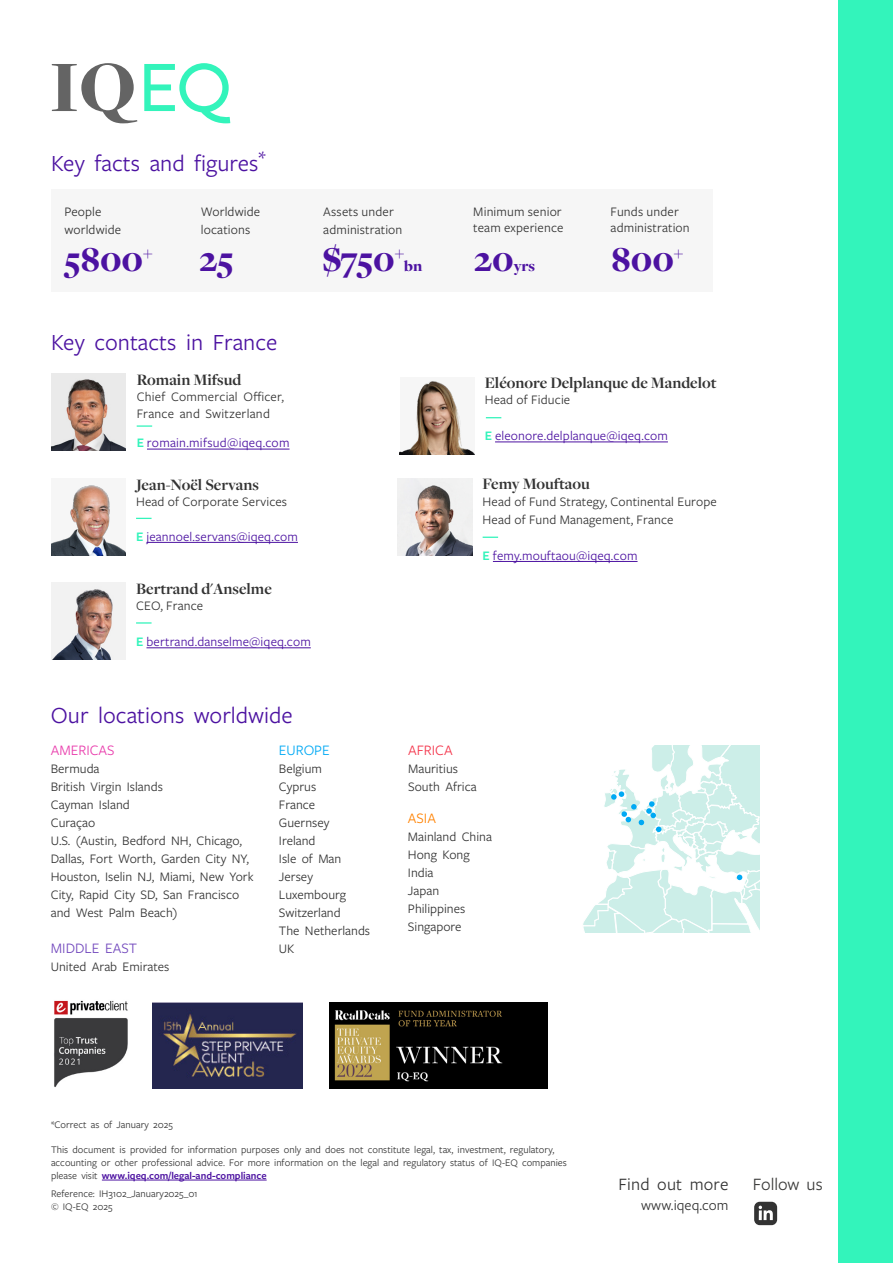
<style>
.page{position:relative;width:893px;height:1263px;background:#fff}
.page>*{position:absolute;margin:0;border:0;box-sizing:border-box;transform-origin:0 0}
.t1{font:900 36.3px "Freight Disp Pro";color:#4c12a1}
.t2{font:24px "Freight Sans Pro";color:#4c12a1}
.t3{font:18px "Freight Sans Pro";letter-spacing:.01em;color:#333}
.t4{font:18px "Freight Sans Pro";color:#3c3c3b}
.t5{font:700 16.5px "Freight Disp Pro";color:#333}
.t6{font:900 15.9px "Freight Disp Pro";color:#4c12a1}
.t7{font:15px "Freight Sans Pro";color:#333}
.t8{font:15px "Freight Sans Pro";color:#7248bd}
.t9{font:15px "Freight Sans Pro";color:#e93cac}
.t10{font:15px "Freight Sans Pro";color:#00a9f4}
.t11{font:15px "Freight Sans Pro";color:#f4364c}
.t12{font:15px "Freight Sans Pro";color:#ff8200}
.t13{font:13.5px/18px "Freight Sans Pro";color:#333}
.t14{font:13.5px "Freight Sans Pro";letter-spacing:.01em;color:#4c12a1}
.t15{font:13.5px/16.2px "Freight Sans Pro";letter-spacing:.02em;color:#333}
.t16{font:10.5px/12.6px "Freight Sans Pro";color:#333}
.s1{font-weight:600;color:#33f4bb}
.s2{font-weight:600;color:#4c12a1}
</style>
<div class="page">
<div style="left:839px;top:0;width:54px;height:1263px;background:#33f4bb"></div>
<svg style="left:52px;top:63px;width:85px;height:60px"></svg>
<svg style="left:144px;top:63px;width:86px;height:60px"></svg>
<img style="left:329px;top:1002px;width:218px;height:86px">
<hr style="left:102px;top:1180px;width:165px;height:1px;background:#4c12a1">
<svg style="left:583px;top:746px;width:177px;height:186px"></svg>
<img style="left:54px;top:1000px;width:74px;height:87px">
<img style="left:152px;top:1002px;width:150px;height:86px">
<hr style="left:495px;top:442px;width:173px;height:1px;background:#4c12a1">
<svg style="left:486px;top:417px;width:15px;height:1px"></svg>
<img style="left:400px;top:380px;width:74px;height:74px">
<hr style="left:146px;top:647px;width:165px;height:1px;background:#4c12a1">
<img style="left:51px;top:583px;width:75px;height:77px">
<svg style="left:136px;top:622px;width:16px;height:2px"></svg>
<div style="left:51px;top:478px;width:75px;height:77px;background:#f6f6f6"></div>
<img style="left:51px;top:485px;width:75px;height:70px">
<hr style="left:146px;top:542px;width:152px;height:1px;background:#4c12a1">
<hr style="left:493px;top:561px;width:144px;height:1px;background:#4c12a1">
<svg style="left:483px;top:537px;width:15px;height:1px"></svg>
<img style="left:398px;top:479px;width:74px;height:77px">
<svg style="left:136px;top:518px;width:16px;height:1px"></svg>
<svg style="left:51px;top:374px;width:75px;height:77px;background:#c1b0a9"></svg>
<hr style="left:147px;top:449px;width:143px;height:1px;background:#4c12a1">
<svg style="left:137px;top:425px;width:15px;height:2px"></svg>
<svg style="left:754px;top:1202px;width:23px;height:23px"></svg>
<div style="left:51px;top:189px;width:661px;height:103px;background:#f6f6f6"></div>
<h2 class="t2" style="left:51px;top:147px;width:216px">Key facts and figures<sup>*</sup></h2>
<p class="t13" style="left:64px;top:202px;width:58px">People worldwide</p>
<p class="t13" style="left:201px;top:202px;width:61px">Worldwide locations</p>
<p class="t13" style="left:323px;top:202px;width:81px">Assets under administration</p>
<p class="t13" style="left:473px;top:203px;width:92px;line-height:16.5px">Minimum senior team experience</p>
<p class="t13" style="left:611px;top:203px;width:81px;line-height:16.5px">Funds under administration</p>
<h1 class="t1" style="left:64px;top:235px;width:90px">5800<sup>+</sup></h1>
<h1 class="t1" style="left:199px;top:235px;width:36px">25</h1>
<h1 class="t1" style="left:322px;top:235px;width:84px">$750<sup>+</sup></h1>
<h1 class="t1" style="left:611px;top:235px;width:73px">800<sup>+</sup></h1>
<p class="t6" style="left:404px;top:255px;width:20px">bn</p>
<h1 class="t1" style="left:474px;top:235px;width:41px">20</h1>
<p class="t6" style="left:514px;top:255px;width:23px">yrs</p>
<h2 class="t2" style="left:51px;top:326px;width:228px">Key contacts in France</h2>
<p class="t5" style="left:137px;top:369px;width:106px">Romain Mifsud</p>
<p class="t15" style="left:137px;top:388px;width:149px">Chief Commercial Officer,<br>France and Switzerland</p>
<p class="t14" style="left:137px;top:434px;width:154px"><span class="s1">E</span> romain.mifsud@iqeq.com</p>
<p class="t5" style="left:136px;top:474px;width:124px">Jean-Noël Servans</p>
<p class="t13" style="left:136px;top:492px;width:153px">Head of Corporate Services</p>
<p class="t14" style="left:136px;top:527px;width:163px"><span class="s1">E</span> jeannoel.servans@iqeq.com</p>
<p class="t5" style="left:136px;top:577px;width:137px">Bertrand d'Anselme</p>
<p class="t13" style="left:136px;top:596px;width:69px">CEO, France</p>
<p class="t14" style="left:136px;top:633px;width:176px"><span class="s1">E</span> bertrand.danselme@iqeq.com</p>
<h2 class="t2" style="left:51px;top:699px;width:243px">Our locations worldwide</h2>
<p class="t9" style="left:51px;top:740px;width:65px">AMERICAS</p>
<p class="t13" style="left:51px;top:759px;width:204px">Bermuda<br>British Virgin Islands<br>Cayman Island<br>Curaçao<br>U.S. (Austin, Bedford NH, Chicago,<br>Dallas, Fort Worth, Garden City NY,<br>Houston, Iselin NJ, Miami, New York<br>City, Rapid City SD, San Francisco and West Palm Beach)</p>
<p class="t10" style="left:279px;top:740px;width:52px">EUROPE</p>
<p class="t13" style="left:279px;top:759px;width:93px">Belgium<br>Cyprus<br>France<br>Guernsey<br>Ireland<br>Isle of Man<br>Jersey<br>Luxembourg<br>Switzerland<br>The Netherlands<br>UK</p>
<p class="t8" style="left:51px;top:938px;width:88px">MIDDLE EAST</p>
<p class="t13" style="left:51px;top:957px;width:120px">United Arab Emirates</p>
<p class="t5" style="left:485px;top:371px;width:233px">Eléonore Delplanque de Mandelot</p>
<p class="t13" style="left:485px;top:390px;width:87px">Head of Fiducie</p>
<p class="t14" style="left:485px;top:427px;width:185px"><span class="s1">E</span> eleonore.delplanque@iqeq.com</p>
<p class="t5" style="left:483px;top:473px;width:109px">Femy Mouftaou</p>
<p class="t13" style="left:483px;top:492px;width:236px">Head of Fund Strategy, Continental Europe<br>Head of Fund Management, France</p>
<p class="t14" style="left:483px;top:546px;width:156px"><span class="s1">E</span> femy.mouftaou@iqeq.com</p>
<p class="t11" style="left:408px;top:740px;width:46px">AFRICA</p>
<p class="t13" style="left:408px;top:759px;width:70px">Mauritius<br>South Africa</p>
<p class="t12" style="left:408px;top:808px;width:30px">ASIA</p>
<p class="t13" style="left:408px;top:827px;width:85px">Mainland China<br>Hong Kong<br>India<br>Japan<br>Philippines<br>Singapore</p>
<p class="t16" style="left:51px;top:1118px;width:123px">*Correct as of January 2025</p>
<p class="t16" style="left:51px;top:1143px;width:517px">This document is provided for information purposes only and does not constitute legal, tax, investment, regulatory, accounting or other professional advice. For more information on the legal and regulatory status of IQ-EQ companies please visit <span class="s2">www.iqeq.com/legal-and-compliance</span></p>
<p class="t16" style="left:51px;top:1187px;width:148px">Reference: IH3102_January2025_01 © IQ-EQ 2025</p>
<h3 class="t3" style="left:618px;top:1172px;width:111px">Find out more</h3>
<p class="t7" style="left:641px;top:1195px;width:89px">www.iqeq.com</p>
<h3 class="t4" style="left:753px;top:1172px;width:72px">Follow us</h3>
</div>
